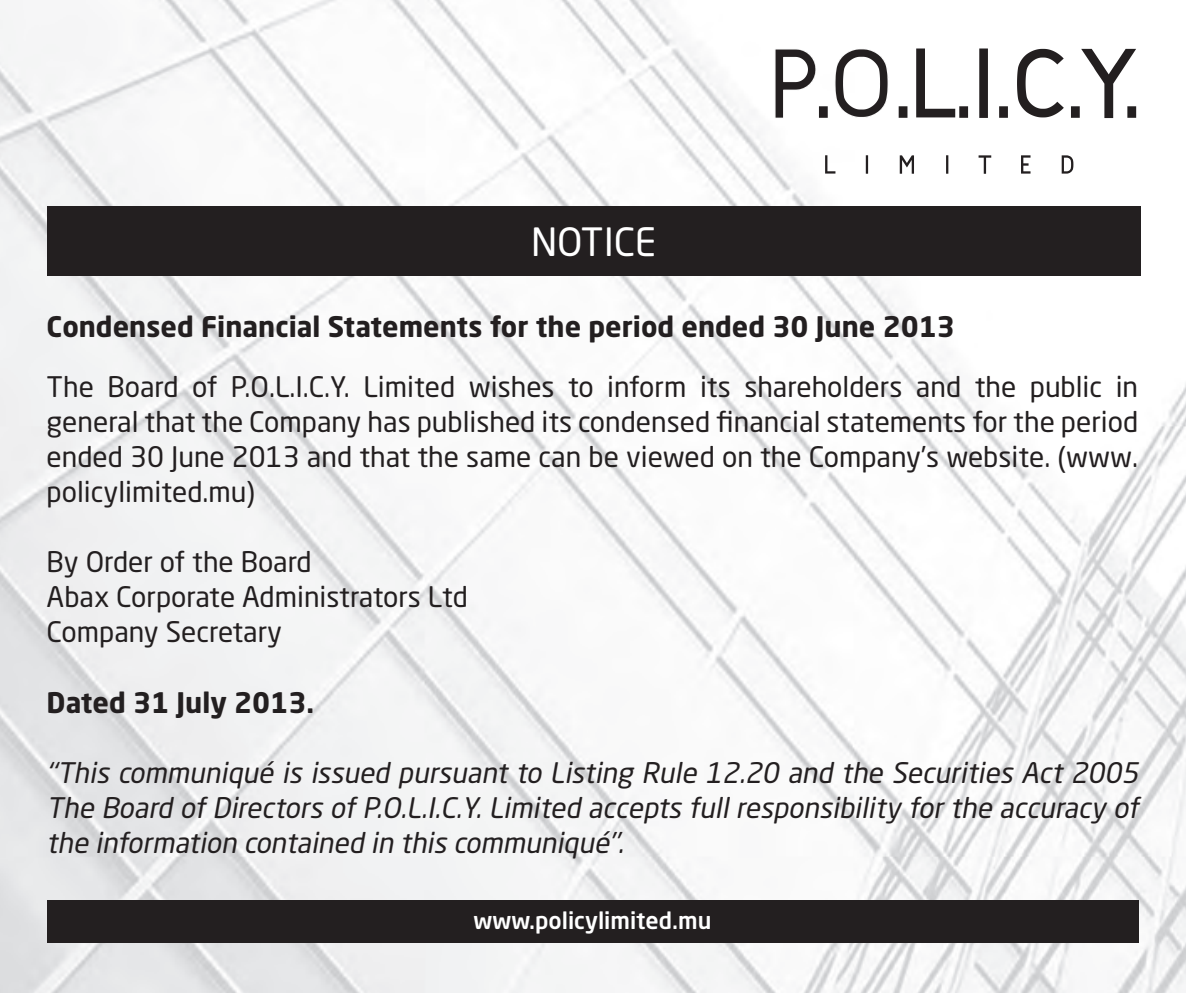
<style>
.page{position:relative;width:1186px;height:993px;background:#fff}
.page>*{position:absolute;margin:0;border:0;box-sizing:border-box;transform-origin:0 0}
.t1{font:38.5px "Neo Sans Pro";color:#fff}
.Texte_courant{font:28px/35px "Neo Sans Pro";color:#231f20;text-align:justify}
.Texte_courant_ital{font:italic 28px/35px "Neo Sans Pro";color:#231f20;text-align:justify}
.Inter_bold{font:700 28px "Neo Sans Pro";color:#231f20}
.t2{font:500 23.1px "Neo Sans";color:#fff}
</style>
<div class="page">
<img style="left:0;top:0;width:1186px;height:992px">
<svg style="left:775px;top:48px;width:361px;height:70px"></svg>
<svg style="left:825px;top:155px;width:248px;height:19px"></svg>
<div style="left:47px;top:206px;width:1093px;height:69px;background:#231f20"></div>
<div style="left:47px;top:899px;width:1091px;height:43px;background:#231f20"></div>
<p class="t1" style="left:531px;top:218px;width:127px">NOTICE</p>
<p class="Inter_bold" style="left:47px;top:308px;width:910px">Condensed Financial Statements for the period ended 30 June 2013</p>
<p class="Texte_courant" style="left:47px;top:368px;width:1093px">The Board of P.O.L.I.C.Y. Limited wishes to inform its shareholders and the public in general that the Company has published its condensed financial statements for the period ended 30 June 2013 and that the same can be viewed on the Company’s website. (www. policylimited.mu)</p>
<p class="Texte_courant" style="left:47px;top:543px;width:267px">By Order of the Board</p>
<p class="Texte_courant" style="left:47px;top:578px;width:423px">Abax Corporate Administrators Ltd</p>
<p class="Texte_courant" style="left:47px;top:613px;width:237px">Company Secretary</p>
<p class="Inter_bold" style="left:47px;top:684px;width:269px">Dated 31 July 2013.</p>
<p class="Texte_courant_ital" style="left:47px;top:754px;width:1099px">‘‘This communiqué is issued pursuant to Listing Rule 12.20 and the Securities Act 2005<br>The Board ofDirectors ofP.O.L.I.C.Y.Limited accepts fullresponsibility forthe accuracy of the information contained in this communiqué’’.</p>
<p class="t2" style="left:473px;top:905px;width:239px">www.policylimited.mu</p>
</div>
